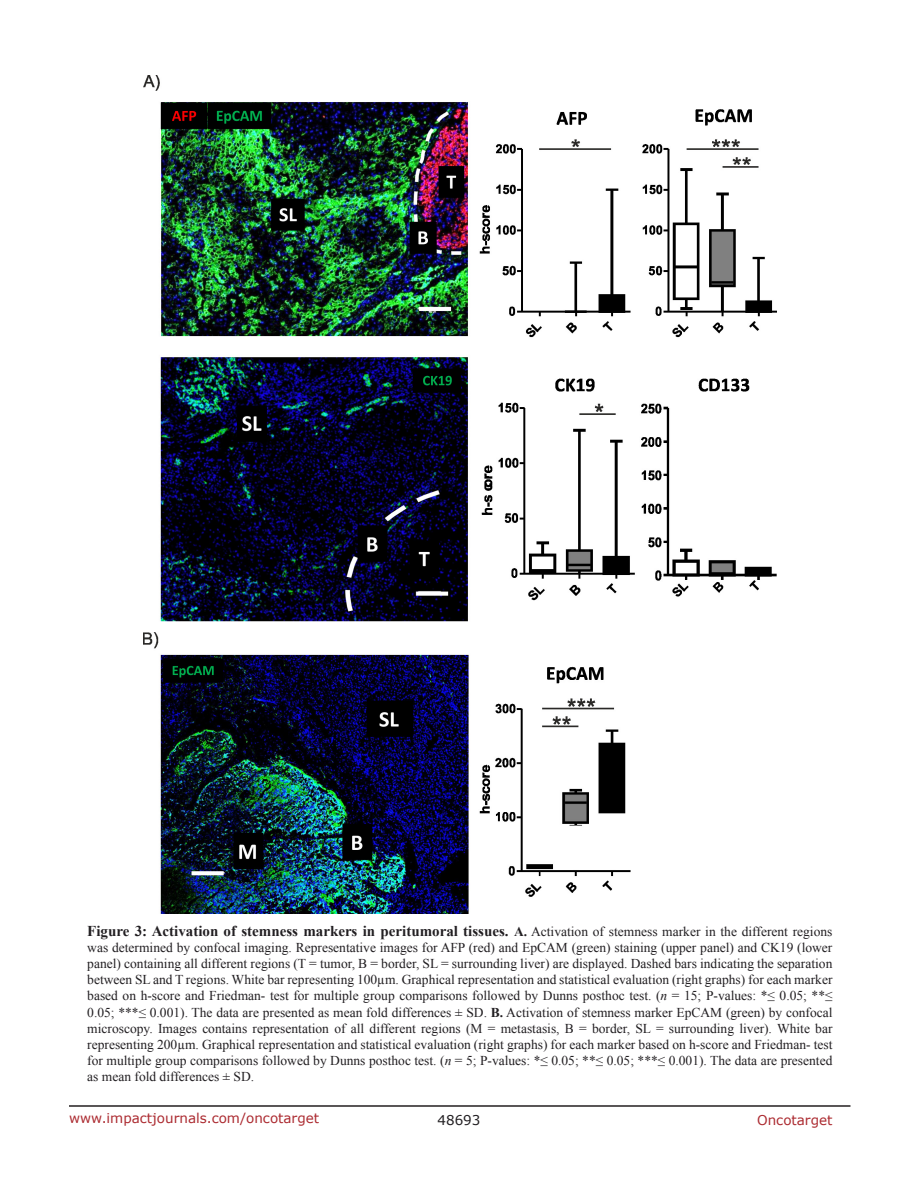
<style>
.page{position:relative;width:918px;height:1188px;background:#fff}
.page>*{position:absolute;margin:0;border:0;box-sizing:border-box;transform-origin:0 0}
.FigureText{font:700 15px "Times New Roman";color:#221f22}
.FigureText-2{font:13.5px/16.2px "Times New Roman";color:#221f22;text-align:justify}
.t1{font:13.5px "Verdana";color:#ac2b31}
.t2{font:13.5px "Verdana";color:#221f22}
.s1{font-size:13.5px}
.s2{font-weight:400;font-size:13.5px}
.s3{font-style:italic}
.s4{font-weight:700}
</style>
<div class="page">
<hr style="left:69px;top:1105px;width:781px;height:2px;background:#231f20">
<img style="left:143px;top:76px;width:634px;height:838px">
<p class="FigureText" style="left:87px;top:920px;width:747px">Figure 3: Activation of stemness markers in peritumoral tissues. <span class="s1">A.</span> <span class="s2">Activation of stemness marker in the different regions</span></p>
<p class="FigureText-2" style="left:87px;top:939px;width:747px">was determined by confocal imaging. Representative images for AFP (red) and EpCAM (green) staining (upper panel) and CK19 (lower panel) containing all different regions (T = tumor, B = border, SL = surrounding liver) are displayed. Dashed bars indicating the separation between SL and T regions. White bar representing 100µm. Graphical representation and statistical evaluation (right graphs) for each marker based on h-score and Friedman- test for multiple group comparisons followed by Dunns posthoc test. (<span class="s3">n</span> = 15; P-values: *≤ 0.05; **≤ 0.05; ***≤ 0.001). The data are presented as mean fold differences ± SD. <span class="s4">B.</span> Activation of stemness marker EpCAM (green) by confocal microscopy. Images contains representation of all different regions (M = metastasis, B = border, SL = surrounding liver). White bar representing 200µm. Graphical representation and statistical evaluation (right graphs) for each marker based on h-score and Friedman- test for multiple group comparisons followed by Dunns posthoc test. (<span class="s3">n</span> = 5; P-values: *≤ 0.05; **≤ 0.05; ***≤ 0.001). The data are presented as mean fold differences ± SD.</p>
<p class="t1" style="left:69px;top:1109px;width:252px">www.impactjournals.com/oncotarget</p>
<p class="t2" style="left:438px;top:1111px;width:44px">48693</p>
<p class="t1" style="left:757px;top:1111px;width:77px">Oncotarget</p>
</div>
